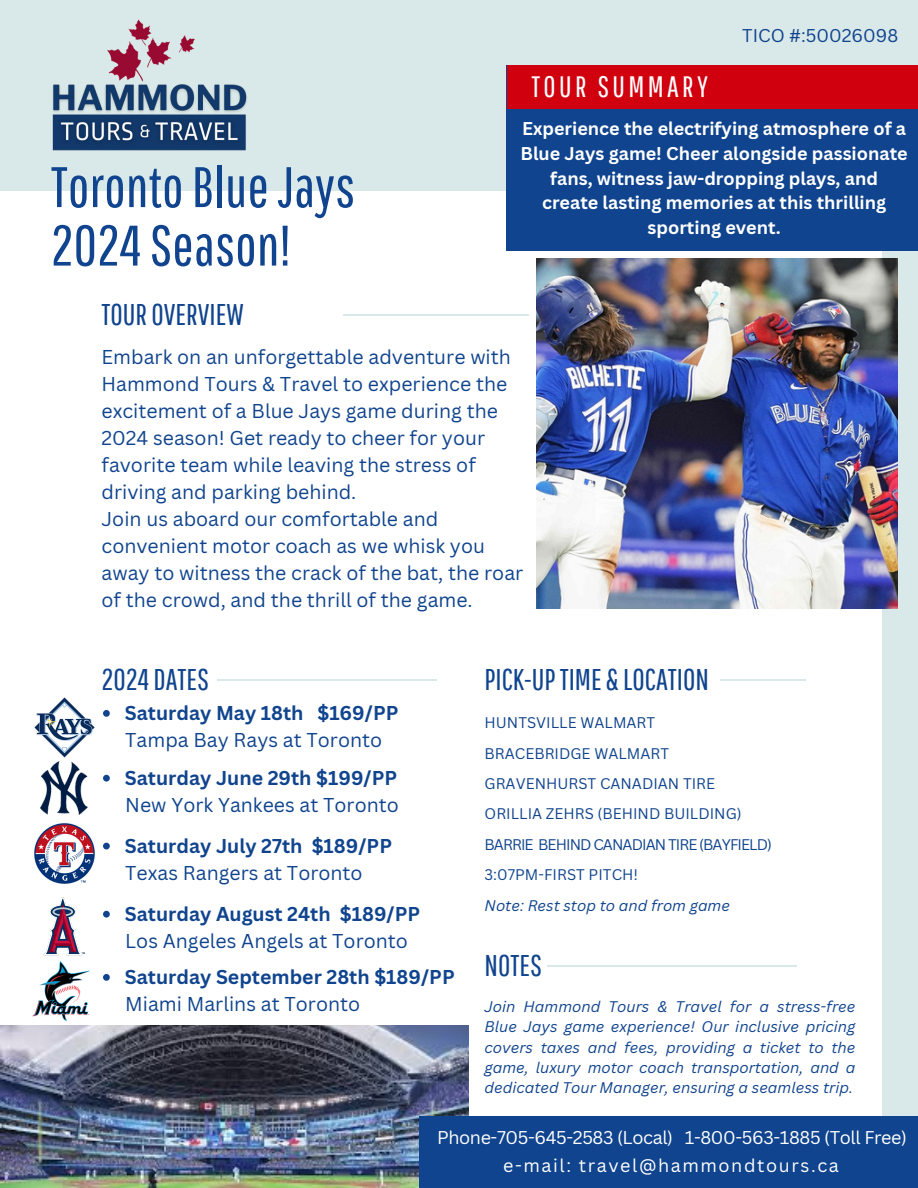
<style>
.page{position:relative;width:918px;height:1188px;background:#d9e8e8}
.page>*{position:absolute;margin:0;border:0;box-sizing:border-box;transform-origin:0 0}
.t1{font:57px/58.5px "Pathway Gothic One";color:#10448e}
.t2{font:30px "Pathway Gothic One";color:#10448e}
.t3{font:29.55px "Pathway Gothic One";letter-spacing:.115em;color:#fff}
.t4{font:19.5px/27px "Canva Sans";color:#10448e}
.t5{font:700 19.5px "Canva Sans";color:#10448e}
.t6{font:700 18px/24.8px "Canva Sans";color:#fff;text-align:center}
.t7{font:18px/28.2px "Canva Sans";letter-spacing:-.02em;color:#fff;text-align:center}
.t8{font:18px "Canva Sans";color:#10448e}
.t9{font:italic 15px/20.2px "Canva Sans";color:#10448e;text-align:justify}
.t10{font:15px "Canva Sans";color:#10448e}
.t11{font:15px "Canva Sans";letter-spacing:-.06em;color:#10448e}
</style>
<div class="page">
<div style="left:0;top:191px;width:882px;height:942px;background:#fff"></div>
<img style="left:537px;top:259px;width:361px;height:349px">
<hr style="left:343px;top:314px;width:186px;height:2px;background:#d9e8e8">
<hr style="left:217px;top:679px;width:219px;height:2px;background:#d9e8e8">
<hr style="left:720px;top:679px;width:86px;height:2px;background:#d9e8e8">
<hr style="left:547px;top:965px;width:250px;height:2px;background:#d9e8e8">
<img style="left:52px;top:19px;width:195px;height:132px">
<img style="left:0;top:1025px;width:468px;height:163px">
<div style="left:506px;top:65px;width:412px;height:185px;background:#10448e"></div>
<div style="left:508px;top:65px;width:410px;height:44px;background:#d0000f"></div>
<div style="left:419px;top:1116px;width:499px;height:72px;background:#10448e"></div>
<img style="left:34px;top:697px;width:61px;height:61px">
<img style="left:34px;top:823px;width:61px;height:61px">
<img style="left:43px;top:897px;width:42px;height:59px">
<img style="left:32px;top:961px;width:58px;height:60px">
<svg style="left:103px;top:710px;width:7px;height:7px"></svg>
<img style="left:41px;top:762px;width:47px;height:53px">
<svg style="left:103px;top:775px;width:7px;height:7px"></svg>
<svg style="left:103px;top:843px;width:7px;height:6px"></svg>
<svg style="left:103px;top:911px;width:7px;height:7px"></svg>
<svg style="left:103px;top:974px;width:7px;height:7px"></svg>
<h5 class="t1" style="left:51px;top:156px;width:306px">TorontoBlueJays<br>2024Season!</h5>
<p class="t2" style="left:102px;top:296px;width:144px">TOUR OVERVIEW</p>
<p class="t8" style="left:742px;top:23px;width:158px">TICO #:50026098</p>
<p class="t3" style="left:531px;top:69px;width:178px">TOUR SUMMARY</p>
<h5 class="t6" style="left:521px;top:116px;width:389px">Experience the electrifying atmosphere of a Blue Jays game! Cheer alongside passionate fans, witness jaw-dropping plays, and create lasting memories at this thrilling sporting event.</h5>
<p class="t4" style="left:102px;top:343px;width:423px">Embark on an unforgettable adventure with Hammond Tours &amp; Travel to experience the excitement of a Blue Jays game during the 2024 season! Get ready to cheer for your favorite team while leaving the stress of driving and parking behind.<br>Join us aboard our comfortable and convenient motor coach as we whisk you away to witness the crack of the bat, the roar of the crowd, and the thrill of the game.</p>
<p class="t2" style="left:102px;top:661px;width:109px">2024 DATES</p>
<p class="t2" style="left:485px;top:661px;width:226px">PICK-UPTIME &amp; LOCATION</p>
<h5 class="t5" style="left:125px;top:699px;width:275px">Saturday May 18th $169/PP</h5>
<p class="t4" style="left:125px;top:726px;width:259px">Tampa Bay Rays at Toronto</p>
<p class="t5" style="left:125px;top:764px;width:274px">Saturday June 29th $199/PP</p>
<p class="t4" style="left:125px;top:791px;width:275px">New York Yankees at Toronto</p>
<p class="t5" style="left:125px;top:832px;width:269px">Saturday July 27th $189/PP</p>
<p class="t4" style="left:125px;top:859px;width:239px">Texas Rangers at Toronto</p>
<p class="t5" style="left:125px;top:900px;width:297px">Saturday August 24th $189/PP</p>
<p class="t4" style="left:125px;top:927px;width:284px">Los Angeles Angels at Toronto</p>
<p class="t5" style="left:125px;top:963px;width:331px">Saturday September 28th $189/PP</p>
<h5 class="t4" style="left:125px;top:990px;width:237px">Miami Marlins at Toronto</h5>
<p class="t10" style="left:485px;top:712px;width:172px">HUNTSVILLE WALMART</p>
<h5 class="t10" style="left:485px;top:743px;width:186px">BRACEBRIDGE WALMART</h5>
<p class="t10" style="left:485px;top:773px;width:232px">GRAVENHURST CANADIAN TIRE</p>
<p class="t10" style="left:485px;top:803px;width:259px">ORILLIA ZEHRS (BEHIND BUILDING)</p>
<p class="t11" style="left:485px;top:834px;width:289px">BARRIE BEHIND CANADIAN TIRE (BAYFIELD)</p>
<h5 class="t10" style="left:485px;top:864px;width:155px">3:07PM-FIRST PITCH!</h5>
<p class="t9" style="left:485px;top:895px;width:247px">Note: Rest stop to and from game</p>
<h5 class="t2" style="left:485px;top:947px;width:59px">NOTES</h5>
<p class="t9" style="left:485px;top:996px;width:372px">Join Hammond Tours &amp; Travel for a stress-free Blue Jays game experience! Our inclusive pricing covers taxes and fees, providing a ticket to the game, luxury motor coach transportation, and a dedicated Tour Manager, ensuring a seamless trip.</p>
<p class="t7" style="left:437px;top:1123px;width:471px">Phone-705-645-2583 (Local) 1-800-563-1885 (Toll Free) e-mail: travel@hammondtours.ca</p>
</div>
